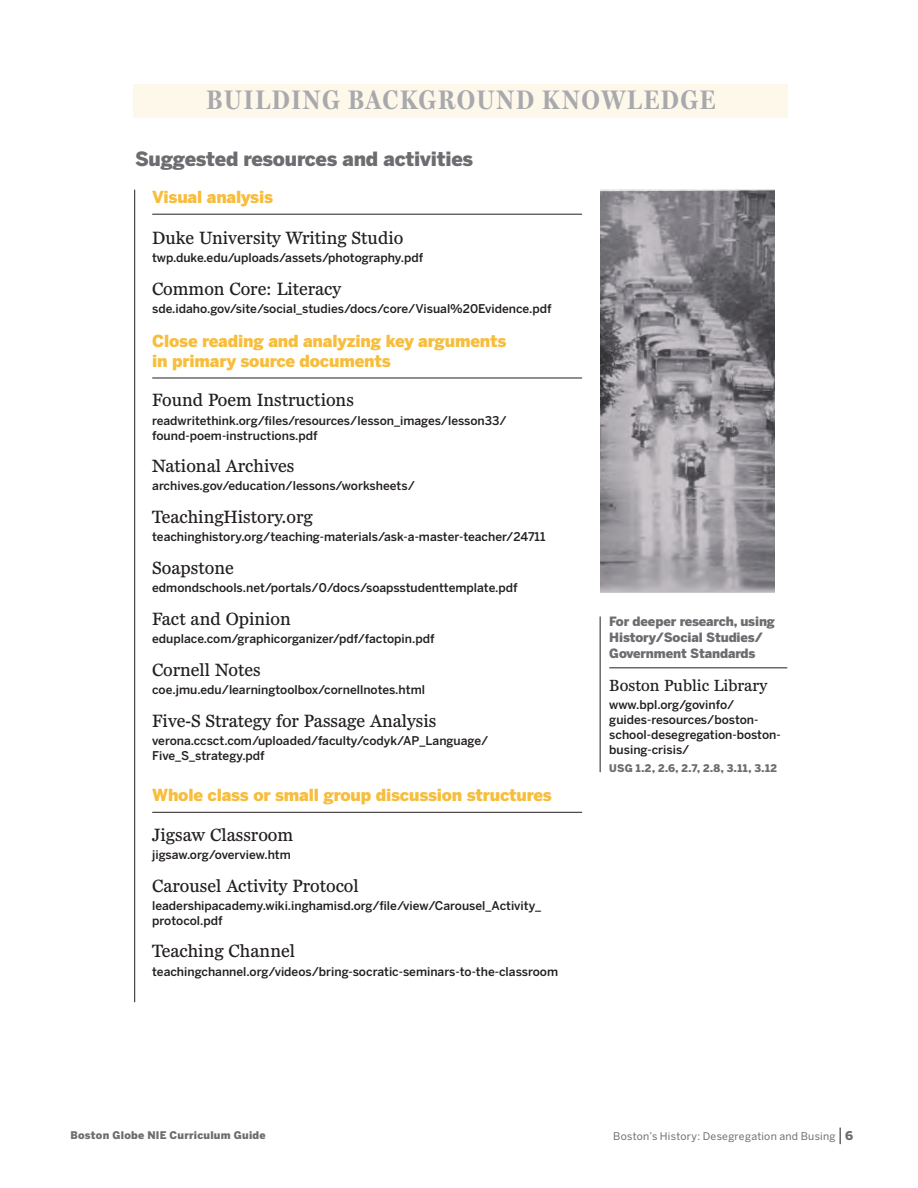
<style>
.page{position:relative;width:918px;height:1188px;background:#fff}
.page>*{position:absolute;margin:0;border:0;box-sizing:border-box;transform-origin:0 0}
.t1{font:500 27px "Miller Globe Head";letter-spacing:.07em;color:#a8a9ad}
.t2{font:900 19.5px "Benton Sans";letter-spacing:-.01em;color:#6c6d70}
.t3{font:16.5px "Miller Globe Text";color:#231f20}
.t4{font:900 16.5px/19.5px "Benton Sans";letter-spacing:-.01em;color:#f7bd3c}
.t5{font:15px "Miller Globe Text";color:#231f20}
.t6{font:900 12.75px/15.8px "Benton Sans";letter-spacing:-.01em;color:#6c6d70}
.t7{font:500 12px/15px "Benton Sans";color:#231f20}
.t8{font:900 10.5px "Benton Sans";letter-spacing:.02em;color:#6c6d70}
.t9{font:10.5px "Benton Sans";letter-spacing:.025em;color:#6c6d70}
.s1{font-family:"Helvetica";font-weight:300;font-size:16.5px;color:#231f20}
.s2{font-weight:900;font-size:12px}
</style>
<div class="page">
<div style="left:133px;top:84px;width:654px;height:33px;background:#fef8eb"></div>
<hr style="left:152px;top:214px;width:430px;height:1px;background:#231f20">
<hr style="left:152px;top:378px;width:430px;height:1px;background:#231f20">
<hr style="left:152px;top:812px;width:430px;height:1px;background:#231f20">
<hr style="left:134px;top:190px;width:1px;height:812px;background:#231f20">
<hr style="left:609px;top:667px;width:178px;height:1px;background:#231f20">
<hr style="left:600px;top:616px;width:1px;height:156px;background:#231f20">
<svg style="left:600px;top:191px;width:174px;height:401px"></svg>
<h1 class="t1" style="left:206px;top:84px;width:510px">BUILDING BACKGROUND KNOWLEDGE</h1>
<h2 class="t2" style="left:135px;top:148px;width:340px">Suggested resources and activities</h2>
<h3 class="t4" style="left:152px;top:188px;width:122px">Visual analysis</h3>
<h3 class="t3" style="left:152px;top:228px;width:253px">Duke University Writing Studio</h3>
<p class="t7" style="left:152px;top:250px;width:273px">twp.duke.edu/uploads/assets/photography.pdf</p>
<h3 class="t3" style="left:152px;top:279px;width:191px">Common Core: Literacy</h3>
<p class="t7" style="left:152px;top:301px;width:401px">sde.idaho.gov/site/social_studies/docs/core/Visual%20Evidence.pdf</p>
<h3 class="t4" style="left:152px;top:332px;width:356px">Close reading and analyzing key arguments in primary source documents</h3>
<h3 class="t3" style="left:152px;top:390px;width:203px">Found Poem Instructions</h3>
<p class="t7" style="left:152px;top:412px;width:356px">readwritethink.org/files/resources/lesson_images/lesson33/ found-poem-instructions.pdf</p>
<h3 class="t3" style="left:152px;top:456px;width:144px">National Archives</h3>
<p class="t7" style="left:152px;top:478px;width:264px">archives.gov/education/lessons/worksheets/</p>
<h3 class="t3" style="left:152px;top:507px;width:162px">TeachingHistory.org</h3>
<p class="t7" style="left:152px;top:529px;width:395px">teachinghistory.org/teaching-materials/ask-a-master-teacher/24711</p>
<h3 class="t3" style="left:152px;top:558px;width:83px">Soapstone</h3>
<p class="t7" style="left:152px;top:580px;width:367px">edmondschools.net/portals/0/docs/soapsstudenttemplate.pdf</p>
<h3 class="t3" style="left:152px;top:609px;width:140px">Fact and Opinion</h3>
<p class="t7" style="left:152px;top:631px;width:284px">eduplace.com/graphicorganizer/pdf/factopin.pdf</p>
<h3 class="t3" style="left:152px;top:660px;width:110px">Cornell Notes</h3>
<p class="t7" style="left:152px;top:682px;width:274px">coe.jmu.edu/learningtoolbox/cornellnotes.html</p>
<h3 class="t3" style="left:152px;top:711px;width:286px">Five-S Strategy for Passage Analysis</h3>
<p class="t7" style="left:152px;top:733px;width:338px">verona.ccsct.com/uploaded/faculty/codyk/AP_Language/<br>Five_S_strategy.pdf</p>
<h3 class="t4" style="left:152px;top:786px;width:401px">Whole class or small group discussion structures</h3>
<h3 class="t3" style="left:152px;top:825px;width:143px">Jigsaw Classroom</h3>
<p class="t7" style="left:152px;top:847px;width:140px">jigsaw.org/overview.htm</p>
<h3 class="t3" style="left:152px;top:876px;width:208px">Carousel Activity Protocol</h3>
<p class="t7" style="left:152px;top:898px;width:391px">leadershipacademy.wiki.inghamisd.org/file/view/Carousel_Activity_ protocol.pdf</p>
<h3 class="t3" style="left:152px;top:942px;width:144px">Teaching Channel</h3>
<p class="t7" style="left:152px;top:964px;width:407px">teachingchannel.org/videos/bring-socratic-seminars-to-the-classroom</p>
<p class="t6" style="left:609px;top:614px;width:167px">For deeper research, using<br>History/Social Studies/<br>Government Standards</p>
<p class="t5" style="left:609px;top:677px;width:160px">Boston Public Library</p>
<p class="t7" style="left:609px;top:697px;width:173px">www.bpl.org/govinfo/ guides-resources/boston&shy;school-desegregation-boston&shy;busing-crisis/</p>
<p class="t8" style="left:609px;top:762px;width:169px">USG 1.2, 2.6, 2.7, 2.8, 3.11, 3.12</p>
<p class="t8" style="left:70px;top:1130px;width:197px">Boston Globe NIE Curriculum Guide</p>
<p class="t9" style="left:613px;top:1130px;width:241px">Boston’s History: Desegregation and Busing <span class="s1">|</span> <span class="s2">6</span></p>
</div>
